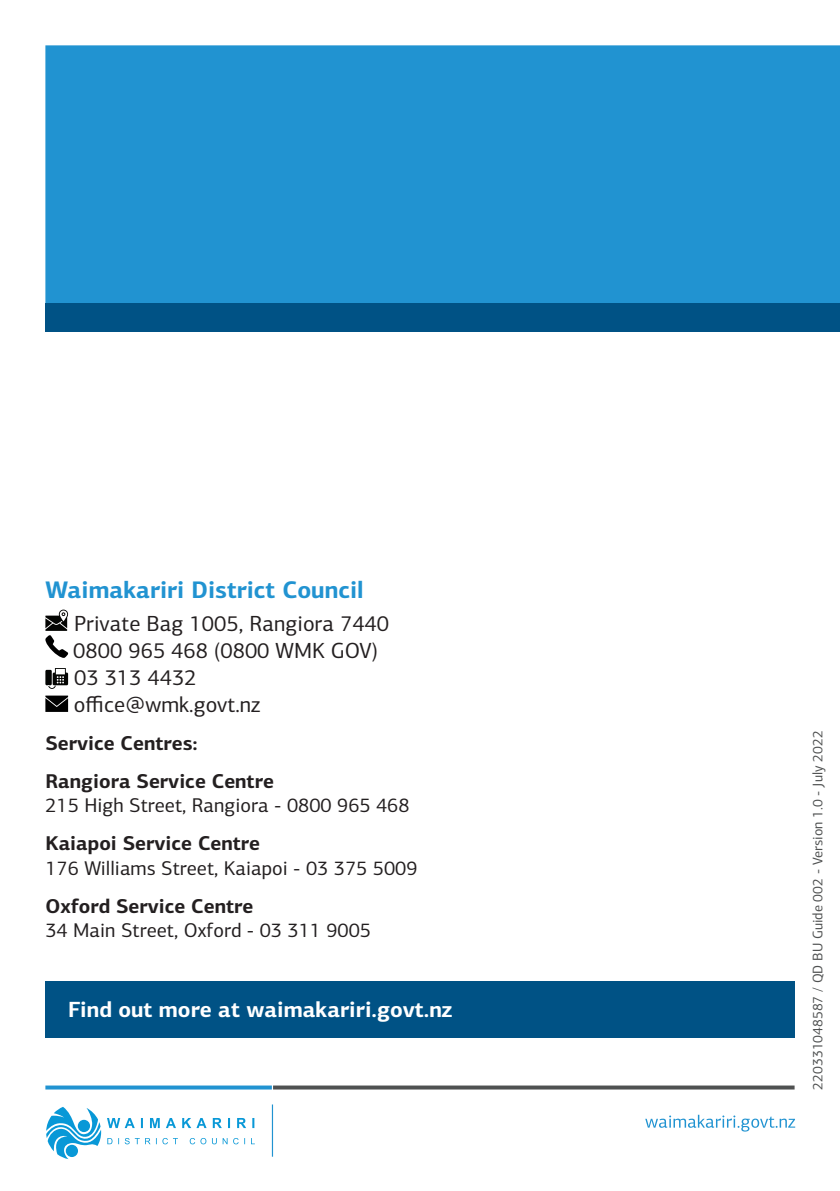
<style>
.page{position:relative;width:840px;height:1191px;background:#fff}
.page>*{position:absolute;margin:0;border:0;box-sizing:border-box;transform-origin:0 0}
.Subheading_1{font:700 24px "PF Centro Sans Pro";color:#2193d1}
.Body_Copy{font:22px/27px "PF Centro Sans Pro";color:#231f20}
.t1{font:700 22px "PF Centro Sans Pro";color:#fff}
.Body_Copy-2{font:20px/24px "PF Centro Sans Pro";color:#231f20}
.Body_Copy-3{font:700 20px "PF Centro Sans Pro";color:#231f20}
.t2{font:14px "PF Centro Sans Pro";color:#4f5151}
.s1{font-weight:700}
</style>
<div class="page">
<svg style="left:46px;top:1107px;width:209px;height:52px"></svg>
<hr style="left:272px;top:1104px;width:1px;height:52px;background:#2193d1">
<svg style="left:645px;top:1114px;width:149px;height:17px"></svg>
<svg style="left:273px;top:1085px;width:521px;height:4px;background:#666868"></svg>
<svg style="left:45px;top:1085px;width:227px;height:4px"></svg>
<div style="left:45px;top:45px;width:794px;height:258px;background:#2193d1"></div>
<div style="left:45px;top:303px;width:794px;height:29px;background:#005285"></div>
<div style="left:45px;top:981px;width:749px;height:56px;background:#005285"></div>
<svg style="left:45px;top:609px;width:23px;height:49px"></svg>
<svg style="left:45px;top:668px;width:23px;height:21px"></svg>
<svg style="left:45px;top:695px;width:23px;height:17px"></svg>
<p class="Subheading_1" style="left:45px;top:575px;width:319px">Waimakariri District Council</p>
<p class="Body_Copy" style="left:73px;top:610px;width:317px">Private Bag 1005, Rangiora 7440<br>0800 965 468 (0800 WMK GOV)<br>03 313 4432<br>office@wmk.govt.nz</p>
<p class="Body_Copy-3" style="left:45px;top:730px;width:154px">Service Centres:</p>
<p class="Body_Copy-2" style="left:45px;top:769px;width:365px"><span class="s1">Rangiora Service Centre<br></span>215 High Street, Rangiora - 0800 965 468</p>
<p class="Body_Copy-2" style="left:45px;top:831px;width:373px"><span class="s1">Kaiapoi Service Centre<br></span>176 Williams Street, Kaiapoi - 03 375 5009</p>
<p class="Body_Copy-2" style="left:45px;top:894px;width:327px"><span class="s1">Oxford Service Centre<br></span>34 Main Street, Oxford - 03 311 9005</p>
<p class="t1" style="left:68px;top:996px;width:385px">Find out more at waimakariri.govt.nz</p>
<p class="t2" style="left:808px;top:1089px;width:360px;rotate:-90deg">220331048587 / QD BU Guide 002 - Version 1.0 - July 2022</p>
</div>
